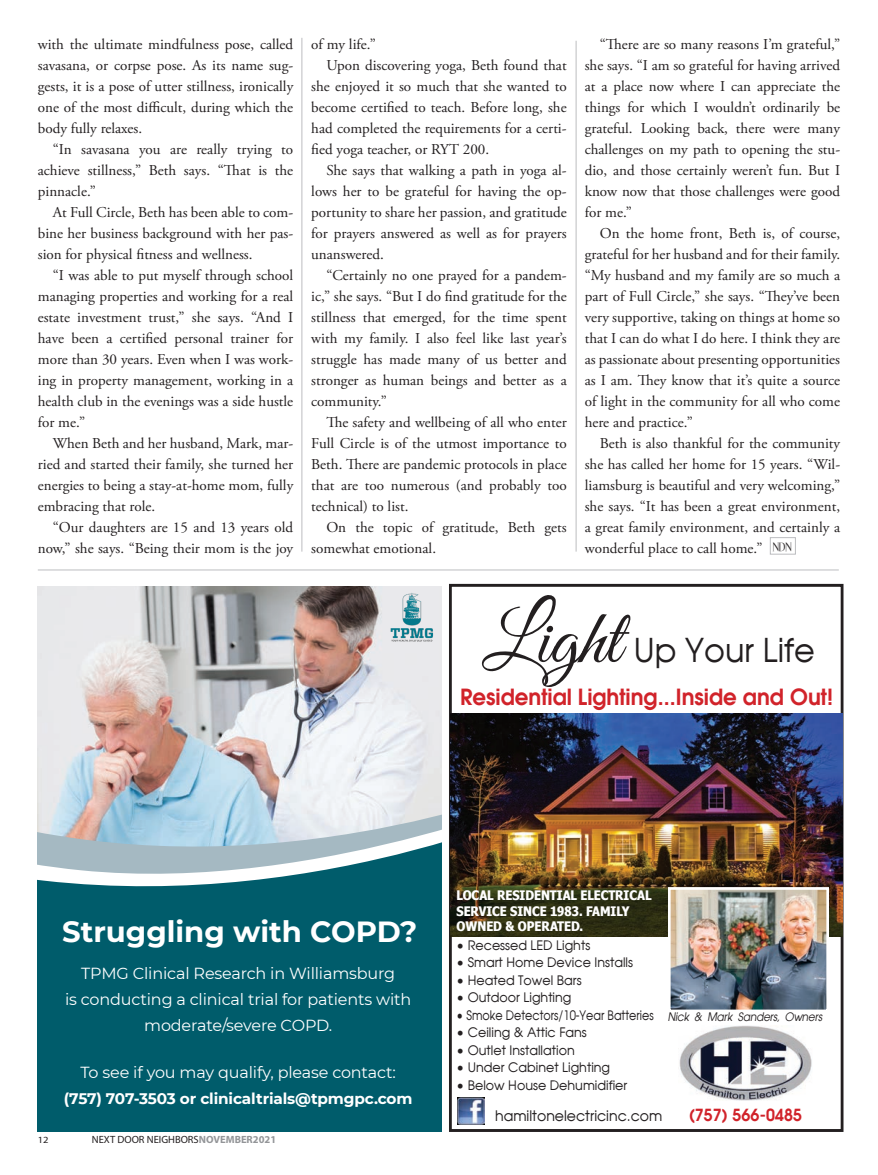
<style>
.page{position:relative;width:878px;height:1175px;background:#fff}
.page>*{position:absolute;margin:0;border:0;box-sizing:border-box;transform-origin:0 0}
.t1{font:78.9px "Great Vibes";color:#231f20}
.t2{font:32.85px "Moderne";color:#231f20}
.t3{font:700 29.1px "Montserrat";color:#fff}
.t4{font:23.25px "Moderne Demi";color:#d1232a}
.t5{font:17.4px "Moderne Demi";color:#d1232a}
.t6{font:16.05px/26.2px "Montserrat";letter-spacing:-.01em;color:#fff;text-align:center}
.t7{font:700 15.3px "Montserrat";letter-spacing:-.01em;color:#fff}
.t8{font:15px/21px "Adobe Garamond Pro";color:#231f20;text-align:justify}
.t9{font:14.55px "Moderne";color:#231f20}
.t10{font:13.05px "Moderne";color:#231f20}
.t11{font:700 13.05px/15.8px "Nina";color:#fff}
.t12{font:13.05px "Moderne";color:#231f20;scale:.85 1}
.t13{font:italic 12.3px "Moderne";color:#231f20;scale:.89 1}
.t14{font:12px "Echelon";color:#231f20;scale:1.25 1}
.t15{font:10.5px "Myriad Pro";color:#231f20}
.t16{font:9.45px "Myriad Pro";color:#231f20;scale:1.11 1}
.s1{font-weight:700;color:#939598}
</style>
<div class="page">
<div style="left:770px;top:537px;width:25px;height:17px;border:1px solid #bcbdc0"></div>
<hr style="left:301px;top:38px;width:1px;height:513px;background:#bcbdc0">
<hr style="left:575px;top:41px;width:1px;height:510px;background:#bcbdc0">
<img style="left:38px;top:586px;width:403px;height:67px">
<div style="left:38px;top:894px;width:403px;height:237px;background:#005c6b"></div>
<img style="left:38px;top:653px;width:403px;height:241px">
<svg style="left:411px;top:1122px;width:30px;height:9px"></svg>
<img style="left:385px;top:591px;width:52px;height:52px">
<div style="left:449px;top:584px;width:394px;height:547px;border:3px solid #231f20"></div>
<img style="left:451px;top:713px;width:391px;height:223px">
<img style="left:672px;top:891px;width:153px;height:117px">
<div style="left:668px;top:887px;width:161px;height:125px;border:3px solid #fff"></div>
<img style="left:679px;top:1025px;width:133px;height:75px">
<img style="left:458px;top:1097px;width:26px;height:27px">
<hr style="left:38px;top:569px;width:800px;height:1px;background:#bcbdc0">
<p class="t8" style="left:38px;top:34px;width:257px">with the ultimate mindfulness pose, called savasana, or corpse pose. As its name sug&shy;gests, it is a pose of utter stillness, ironically one of the most difficult, during which the body fully relaxes.</p>
<p class="t8" style="left:38px;top:139px;width:257px;text-indent:15px">“In savasana you are really trying to achieve stillness,” Beth says. “That is the pinnacle.”</p>
<p class="t8" style="left:38px;top:202px;width:257px;text-indent:15px">At Full Circle, Beth has been able to com&shy;bine her business background with her pas&shy;sion for physical fitness and wellness.</p>
<p class="t8" style="left:38px;top:265px;width:257px;text-indent:15px">“I was able to put myself through school managing properties and working for a real estate investment trust,” she says. “And I have been a certified personal trainer for more than 30 years. Even when I was work&shy;ing in property management, working in a health club in the evenings was a side hustle for me.”</p>
<p class="t8" style="left:38px;top:433px;width:257px;text-indent:15px">When Beth and her husband, Mark, mar&shy;ried and started their family, she turned her energies to being a stay-at-home mom, fully embracing that role.</p>
<p class="t8" style="left:38px;top:517px;width:257px;text-align:right">“Our daughters are 15 and 13 years old now,” she says. “Being their mom is the joy</p>
<p class="t8" style="left:311px;top:34px;width:66px">of my life.”</p>
<p class="t8" style="left:326px;top:55px;width:242px">Upon discovering yoga, Beth found that</p>
<p class="t8" style="left:311px;top:76px;width:257px">she enjoyed it so much that she wanted to</p>
<p class="t8" style="left:311px;top:97px;width:257px">become certified to teach. Before long, she</p>
<p class="t8" style="left:311px;top:118px;width:257px">had completed the requirements for a certi-</p>
<p class="t8" style="left:311px;top:139px;width:179px">fied yoga teacher, or RYT 200.</p>
<p class="t8" style="left:326px;top:160px;width:242px">She says that walking a path in yoga al-</p>
<p class="t8" style="left:311px;top:181px;width:257px">lows her to be grateful for having the op-</p>
<p class="t8" style="left:311px;top:202px;width:257px">portunity to share her passion, and gratitude</p>
<p class="t8" style="left:311px;top:223px;width:257px">for prayers answered as well as for prayers</p>
<p class="t8" style="left:311px;top:244px;width:74px">unanswered.</p>
<p class="t8" style="left:326px;top:265px;width:242px">“Certainly no one prayed for a pandem-</p>
<p class="t8" style="left:311px;top:286px;width:257px">ic,” she says. “But I do find gratitude for the</p>
<p class="t8" style="left:311px;top:307px;width:257px">stillness that emerged, for the time spent</p>
<p class="t8" style="left:311px;top:328px;width:257px">with my family. I also feel like last year’s</p>
<p class="t8" style="left:311px;top:349px;width:257px">struggle has made many of us better and</p>
<p class="t8" style="left:311px;top:370px;width:257px">stronger as human beings and better as a</p>
<p class="t8" style="left:311px;top:391px;width:77px">community.”</p>
<p class="t8" style="left:326px;top:412px;width:242px">The safety and wellbeing of all who enter</p>
<p class="t8" style="left:311px;top:433px;width:257px">Full Circle is of the utmost importance to</p>
<p class="t8" style="left:311px;top:454px;width:257px">Beth. There are pandemic protocols in place</p>
<p class="t8" style="left:311px;top:475px;width:257px">that are too numerous (and probably too</p>
<p class="t8" style="left:311px;top:496px;width:99px">technical) to list.</p>
<p class="t8" style="left:326px;top:517px;width:242px">On the topic of gratitude, Beth gets</p>
<p class="t8" style="left:311px;top:538px;width:126px">somewhat emotional.</p>
<p class="t8" style="left:584px;top:34px;width:257px;text-indent:15px">“There are so many reasons I’m grateful,” she says. “I am so grateful for having arrived at a place now where I can appreciate the things for which I wouldn’t ordinarily be grateful. Looking back, there were many challenges on my path to opening the stu&shy;dio, and those certainly weren’t fun. But I know now that those challenges were good for me.”</p>
<p class="t8" style="left:584px;top:223px;width:257px;text-indent:15px">On the home front, Beth is, of course, grateful for her husband and for their family. “My husband and my family are so much a part of Full Circle,” she says. “They’ve been very supportive, taking on things at home so that I can do what I do here. I think they are as passionate about presenting opportunities as I am. They know that it’s quite a source of light in the community for all who come here and practice.”</p>
<p class="t8" style="left:584px;top:433px;width:257px;text-indent:15px">Beth is also thankful for the community she has called her home for 15 years. “Wil&shy;liamsburg is beautiful and very welcoming,” she says. “It has been a great environment, a great family environment, and certainly a wonderful place to call home.”</p>
<p class="t14" style="left:772px;top:541px;width:17px">NDN</p>
<h1 class="t1" style="left:482px;top:595px;width:140px">Light</h1>
<h2 class="t2" style="left:633px;top:629px;width:183px">Up Your Life</h2>
<h3 class="t4" style="left:460px;top:682px;width:374px">Residential Lighting...Inside and Out!</h3>
<h3 class="t3" style="left:62px;top:910px;width:356px">Struggling with COPD?</h3>
<p class="t6" style="left:65px;top:959px;width:348px">TPMG Clinical Research in Williamsburg<br>is conducting a clinical trial for patients with moderate/severe COPD.</p>
<p class="t6" style="left:80px;top:1058px;width:317px">To see if you may qualify, please contact:</p>
<p class="t7" style="left:64px;top:1087px;width:350px">(757) 707-3503 or clinicaltrials@tpmgpc.com</p>
<p class="t16" style="left:38px;top:1134px;width:11px">12</p>
<p class="t15" style="left:92px;top:1133px;width:186px">NEXT DOOR NEIGHBORS<span class="s1">NOVEMBER2021</span></p>
<p class="t11" style="left:456px;top:887px;width:196px">LOCAL RESIDENTIAL ELECTRICAL<br>SERVICE SINCE 1983. FAMILY<br>OWNED &amp; OPERATED.</p>
<p class="t10" style="left:456px;top:937px;width:135px">• Recessed LED Lights</p>
<p class="t10" style="left:456px;top:954px;width:178px">• Smart Home Device Installs</p>
<p class="t10" style="left:456px;top:972px;width:127px">• Heated Towel Bars</p>
<p class="t10" style="left:456px;top:989px;width:116px">• Outdoor Lighting</p>
<p class="t12" style="left:456px;top:1007px;width:233px">• Smoke Detectors/10-Year Batteries</p>
<p class="t10" style="left:456px;top:1024px;width:132px">• Ceiling &amp; Attic Fans</p>
<p class="t10" style="left:456px;top:1041px;width:120px">• Outlet Installation</p>
<p class="t10" style="left:456px;top:1059px;width:155px">• Under Cabinet Lighting</p>
<p class="t10" style="left:456px;top:1076px;width:172px">• Below House Dehumidifier</p>
<p class="t9" style="left:495px;top:1106px;width:169px">hamiltonelectricinc.com</p>
<p class="t5" style="left:688px;top:1103px;width:115px">(757) 566-0485</p>
<p class="t13" style="left:667px;top:1010px;width:175px">Nick &amp; Mark Sanders, Owners</p>
</div>
